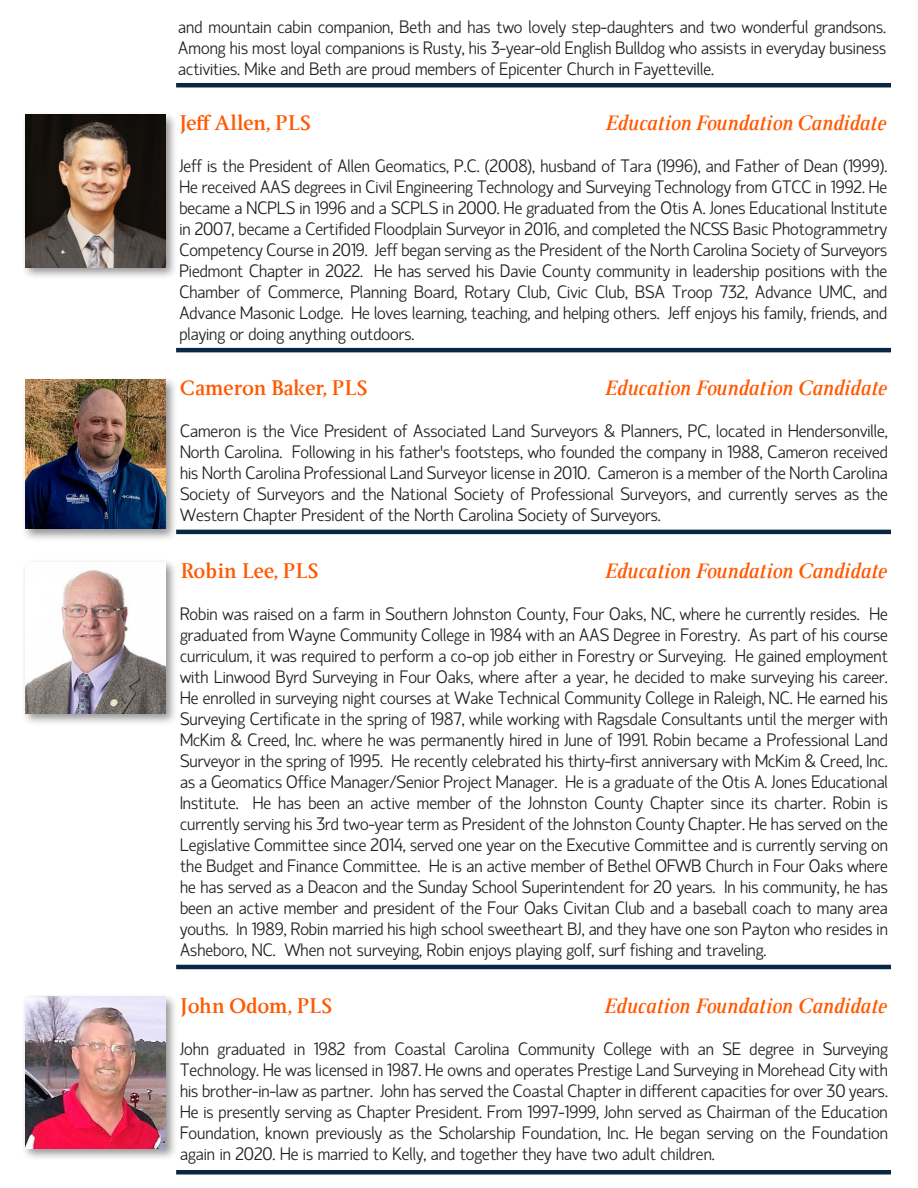
<style>
.page{position:relative;width:918px;height:1188px;background:#fff}
.page>*{position:absolute;margin:0;border:0;box-sizing:border-box;transform-origin:0 0}
.t1{font:italic 700 22.5px "Ingleby";letter-spacing:.005em;color:#ff5900}
.t2{font:700 22.5px "Ingleby";color:#ff5900}
.t3{font:300 18px/21px "Hattori Hanzo";color:#231f20;text-align:justify}
</style>
<div class="page">
<hr style="left:176px;top:530px;width:715px;height:4px;background:#0a2645">
<div style="left:22px;top:376px;width:157px;height:166px;background:#231f20;opacity:.48"></div>
<img style="left:25px;top:380px;width:140px;height:149px">
<div style="left:22px;top:111px;width:157px;height:169px;background:#231f20;opacity:.48"></div>
<img style="left:25px;top:115px;width:140px;height:152px">
<hr style="left:176px;top:348px;width:715px;height:4px;background:#0a2645">
<hr style="left:176px;top:83px;width:715px;height:4px;background:#0a2645">
<hr style="left:176px;top:965px;width:715px;height:4px;background:#0a2645">
<div style="left:22px;top:559px;width:157px;height:168px;background:#231f20;opacity:.48"></div>
<img style="left:25px;top:562px;width:140px;height:151px">
<hr style="left:176px;top:1170px;width:715px;height:4px;background:#0a2645">
<div style="left:22px;top:993px;width:157px;height:168px;background:#231f20;opacity:.48"></div>
<img style="left:25px;top:997px;width:140px;height:151px">
<p class="t3" style="left:178px;top:16px;width:709px">and mountain cabin companion, Beth and has two lovely step-daughters and two wonderful grandsons.<br>Among his most loyal companions is Rusty, his 3-year-old English Bulldog who assists in everyday business activities. Mike and Beth are proud members of Epicenter Church in Fayetteville.</p>
<p class="t2" style="left:179px;top:111px;width:133px">Jeff Allen, PLS</p>
<p class="t1" style="left:605px;top:110px;width:283px">Education Foundation Candidate</p>
<p class="t3" style="left:179px;top:156px;width:709px">Jeff is the President of Allen Geomatics, P.C. (2008), husband of Tara (1996), and Father of Dean (1999).<br>He received AAS degrees in Civil Engineering Technology and Surveying Technology from GTCC in 1992. He became a NCPLS in 1996 and a SCPLS in 2000. He graduated from the Otis A. Jones Educational Institute in 2007, became a Certifided Floodplain Surveyor in 2016, and completed the NCSS Basic Photogrammetry Competency Course in 2019. Jeff began serving as the President of the North Carolina Society of Surveyors Piedmont Chapter in 2022. He has served his Davie County community in leadership positions with the Chamber of Commerce, Planning Board, Rotary Club, Civic Club, BSA Troop 732, Advance UMC, and Advance Masonic Lodge. He loves learning, teaching, and helping others. Jeff enjoys his family, friends, and playing or doing anything outdoors.</p>
<p class="t2" style="left:180px;top:376px;width:189px">Cameron Baker, PLS</p>
<p class="t1" style="left:605px;top:376px;width:285px">Education Foundation Candidate</p>
<p class="t3" style="left:180px;top:421px;width:709px">Cameron is the Vice President of Associated Land Surveyors &amp; Planners, PC, located in Hendersonville, North Carolina. Following in his father’s footsteps, who founded the company in 1988, Cameron received his North Carolina Professional Land Surveyor license in 2010. Cameron is a member of the North Carolina Society of Surveyors and the National Society of Professional Surveyors, and currently serves as the Western Chapter President of the North Carolina Society of Surveyors.</p>
<p class="t2" style="left:180px;top:558px;width:140px">Robin Lee, PLS</p>
<p class="t1" style="left:605px;top:558px;width:285px">Education Foundation Candidate</p>
<p class="t3" style="left:180px;top:604px;width:709px">Robin was raised on a farm in Southern Johnston County, Four Oaks, NC, where he currently resides. He graduated from Wayne Community College in 1984 with an AAS Degree in Forestry. As part of his course curriculum, it was required to perform a co-op job either in Forestry or Surveying. He gained employment with Linwood Byrd Surveying in Four Oaks, where after a year, he decided to make surveying his career.<br>He enrolled in surveying night courses at Wake Technical Community College in Raleigh, NC. He earned his Surveying Certificate in the spring of 1987, while working with Ragsdale Consultants until the merger with McKim &amp; Creed, Inc. where he was permanently hired in June of 1991. Robin became a Professional Land Surveyor in the spring of 1995. He recently celebrated his thirty-first anniversary with McKim &amp; Creed, Inc. as a Geomatics Office Manager/Senior Project Manager. He is a graduate of the Otis A. Jones Educational Institute. He has been an active member of the Johnston County Chapter since its charter. Robin is currently serving his 3rd two-year term as President of the Johnston County Chapter. He has served on the Legislative Committee since 2014, served one year on the Executive Committee and is currently serving on the Budget and Finance Committee. He is an active member of Bethel OFWB Church in Four Oaks where he has served as a Deacon and the Sunday School Superintendent for 20 years. In his community, he has been an active member and president of the Four Oaks Civitan Club and a baseball coach to many area youths. In 1989, Robin married his high school sweetheart BJ, and they have one son Payton who resides in Asheboro, NC. When not surveying, Robin enjoys playing golf, surf fishing and traveling.</p>
<p class="t2" style="left:180px;top:993px;width:154px">John Odom, PLS</p>
<p class="t1" style="left:604px;top:993px;width:285px">Education Foundation Candidate</p>
<p class="t3" style="left:180px;top:1038px;width:709px">John graduated in 1982 from Coastal Carolina Community College with an SE degree in Surveying Technology. He was licensed in 1987. He owns and operates Prestige Land Surveying in Morehead City with his brother-in-law as partner. John has served the Coastal Chapter in different capacities for over 30 years.<br>He is presently serving as Chapter President. From 1997-1999, John served as Chairman of the Education Foundation, known previously as the Scholarship Foundation, Inc. He began serving on the Foundation again in 2020. He is married to Kelly, and together they have two adult children.</p>
</div>
